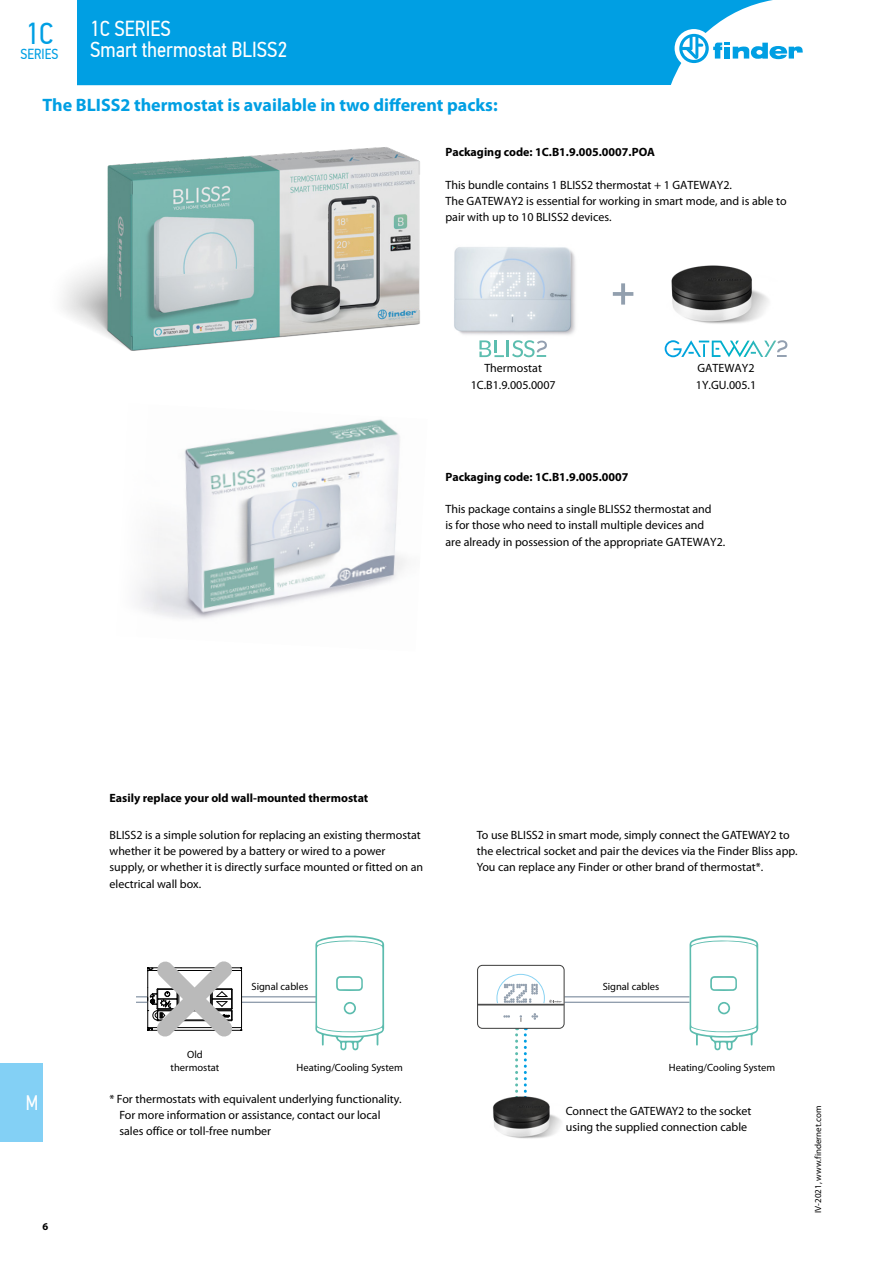
<style>
.page{position:relative;width:893px;height:1263px;background:#fff}
.page>*{position:absolute;margin:0;border:0;box-sizing:border-box;transform-origin:0 0}
.t1{font:30.3px "PF Din Text Cond Pro";color:#009fe3}
.t2{font:21.75px/21px "PF Din Text Cond Pro";color:#fff}
.t3{font:21px "PF Din Text Cond Pro";color:#fff;scale:.9 1}
.t4{font:700 18px "Myriad Pro";color:#009fe3}
.t5{font:14.55px "PF Din Text Cond Pro";color:#009fe3}
.t6{font:12px/16.2px "Myriad Pro";color:#000}
.t7{font:700 12px "Myriad Pro";color:#000}
.t8{font:10.5px/12.6px "Myriad Pro";color:#000;text-align:center}
.t9{font:700 10.5px "Myriad Pro";color:#000}
.t10{font:9px "Myriad Pro";color:#000}
</style>
<div class="page">
<div style="left:0;top:1063px;width:43px;height:79px;background:#83d0f5"></div>
<div style="left:77px;top:0;width:696px;height:85px;background:#009fe3"></div>
<div style="left:675px;top:29px;width:38px;height:39px;background:#fff;border-radius:50%"></div>
<svg style="left:679px;top:34px;width:124px;height:29px"></svg>
<img style="left:454px;top:247px;width:121px;height:88px">
<img style="left:671px;top:265px;width:98px;height:59px">
<svg style="left:613px;top:283px;width:20px;height:22px"></svg>
<svg style="left:665px;top:340px;width:122px;height:17px"></svg>
<svg style="left:479px;top:340px;width:68px;height:17px"></svg>
<hr style="left:136px;top:996px;width:181px;height:1px;background:#929fae">
<hr style="left:136px;top:1002px;width:181px;height:1px;background:#929fae">
<svg style="left:315px;top:935px;width:69px;height:115px"></svg>
<svg style="left:147px;top:961px;width:96px;height:76px"></svg>
<hr style="left:564px;top:996px;width:125px;height:1px;background:#929fae">
<hr style="left:564px;top:1002px;width:125px;height:1px;background:#929fae">
<svg style="left:689px;top:935px;width:69px;height:115px"></svg>
<img style="left:493px;top:1098px;width:69px;height:41px">
<div style="left:477px;top:965px;width:87px;height:63px;border:1px solid #3c3c3b;border-radius:5px"></div>
<svg style="left:504px;top:1013px;width:34px;height:96px"></svg>
<svg style="left:496px;top:974px;width:66px;height:29px"></svg>
<hr style="left:477px;top:1004px;width:87px;height:1px;background:#3c3c3b">
<hr style="left:477px;top:1005px;width:87px;height:1px;background:#3c3c3b">
<img style="left:138px;top:419px;width:268px;height:200px">
<img style="left:62px;top:147px;width:358px;height:204px">
<h1 class="t1" style="left:26px;top:16px;width:29px">1C</h1>
<p class="t5" style="left:21px;top:45px;width:39px">SERIES</p>
<h2 class="t2" style="left:90px;top:18px;width:199px">1C SERIES<br>Smart thermostat BLISS2</h2>
<h3 class="t4" style="left:43px;top:93px;width:457px">The BLISS2 thermostat is available in two different packs:</h3>
<p class="t7" style="left:445px;top:145px;width:211px">Packaging code: 1C.B1.9.005.0007.POA</p>
<p class="t6" style="left:445px;top:177px;width:343px">This bundle contains 1 BLISS2 thermostat + 1 GATEWAY2.<br>The GATEWAY2 is essential for working in smart mode, and is able to pair with up to 10 BLISS2 devices.</p>
<p class="t6" style="left:471px;top:360px;width:86px;text-align:center">Thermostat<br>1C.B1.9.005.0007</p>
<p class="t6" style="left:696px;top:360px;width:62px">GATEWAY2<br>1Y.GU.005.1</p>
<p class="t7" style="left:445px;top:469px;width:185px">Packaging code: 1C.B1.9.005.0007</p>
<p class="t6" style="left:445px;top:501px;width:281px">This package contains a single BLISS2 thermostat and<br>is for those who need to install multiple devices and<br>are already in possession of the appropriate GATEWAY2.</p>
<h3 class="t3" style="left:26px;top:1091px;width:15px">M</h3>
<p class="t9" style="left:43px;top:1219px;width:7px">6</p>
<p class="t7" style="left:109px;top:790px;width:260px">Easily replace your old wall-mounted thermostat</p>
<p class="t6" style="left:109px;top:826px;width:315px">BLISS2 is a simple solution for replacing an existing thermostat whether it be powered by a battery or wired to a power supply, or whether it is directly surface mounted or fitted on an electrical wall box.</p>
<p class="t8" style="left:171px;top:1048px;width:50px">Old thermostat</p>
<p class="t8" style="left:252px;top:980px;width:58px">Signal cables</p>
<p class="t8" style="left:297px;top:1061px;width:108px">Heating/Cooling System</p>
<p class="t6" style="left:119px;top:1090px;width:284px;text-indent:-10px">* For thermostats with equivalent underlying functionality.<br>For more information or assistance, contact our local sales office or toll-free number</p>
<p class="t6" style="left:477px;top:826px;width:322px">To use BLISS2 in smart mode, simply connect the GATEWAY2 to the electrical socket and pair the devices via the Finder Bliss app.<br>You can replace any Finder or other brand of thermostat*.</p>
<p class="t8" style="left:603px;top:980px;width:58px">Signal cables</p>
<p class="t8" style="left:669px;top:1061px;width:108px">Heating/Cooling System</p>
<p class="t6" style="left:566px;top:1103px;width:187px">Connect the GATEWAY2 to the socket using the supplied connection cable</p>
<p class="t10" style="left:812px;top:1213px;width:108px;rotate:-90deg">IV-2021, www.findernet.com</p>
</div>
